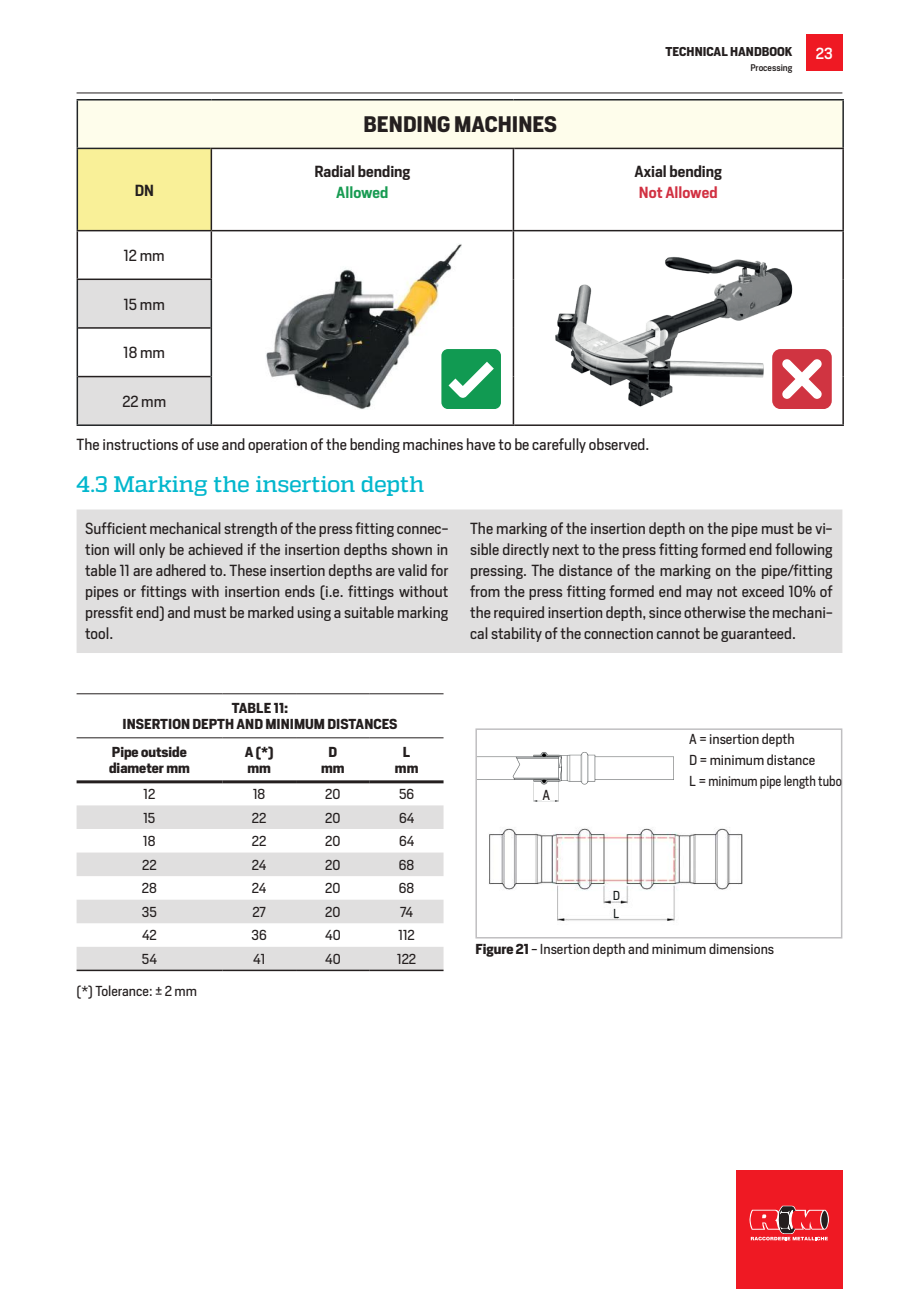
<style>
.page{position:relative;width:919px;height:1289px;background:#fff}
.page>*{position:absolute;margin:0;border:0;box-sizing:border-box;transform-origin:0 0}
.t1{font:500 22.5px "Quadon";letter-spacing:-.01em;color:#02b7cd}
.t2{font:700 21px "Heron Sans";color:#241f1f}
.t3{font:15px/21px "Heron Sans";color:#241f1f;text-align:justify}
.t4{font:600 15px "Heron Sans";color:#241f1f}
.t5{font:600 15px "Heron Sans";color:#d13142}
.t6{font:600 15px "Heron Sans";color:#189b52}
.t7{font:500 15px "Heron Sans";color:#fff}
.t8{font:13.5px/21px "Heron Sans";color:#241f1f}
.t9{font:700 13.5px/16.2px "Heron Sans";color:#241f1f;text-align:center}
.t10{font:12.15px "Heron Sans";color:#191e1e}
.t11{font:700 12px "Heron Sans";color:#241f1f}
.t12{font:500 9px "Heron Sans";color:#241f1f}
.s1{font-weight:700}
</style>
<div class="page">
<hr style="left:77px;top:93px;width:765px;height:1px;background:#241f1f">
<div style="left:736px;top:1169px;width:106px;height:119px;background:#ef1923"></div>
<svg style="left:749px;top:1205px;width:79px;height:35px"></svg>
<div style="left:806px;top:35px;width:36px;height:36px;background:#ef1923"></div>
<div style="left:77px;top:509px;width:765px;height:144px;background:#e0dfdf"></div>
<svg style="left:77px;top:805px;width:366px;height:164px;fill:#e0dfdf"></svg>
<hr style="left:77px;top:969px;width:145px;height:2px;background:#241f1f">
<hr style="left:222px;top:969px;width:74px;height:2px;background:#241f1f">
<hr style="left:296px;top:969px;width:74px;height:2px;background:#241f1f">
<hr style="left:370px;top:969px;width:73px;height:2px;background:#241f1f">
<hr style="left:77px;top:693px;width:145px;height:1px;background:#241f1f">
<hr style="left:222px;top:693px;width:74px;height:1px;background:#241f1f">
<hr style="left:296px;top:693px;width:74px;height:1px;background:#241f1f">
<hr style="left:370px;top:693px;width:73px;height:1px;background:#241f1f">
<hr style="left:77px;top:737px;width:145px;height:1px;background:#241f1f">
<hr style="left:222px;top:737px;width:74px;height:1px;background:#241f1f">
<hr style="left:296px;top:737px;width:74px;height:1px;background:#241f1f">
<hr style="left:370px;top:737px;width:73px;height:1px;background:#241f1f">
<hr style="left:77px;top:780px;width:145px;height:3px;background:#241f1f">
<hr style="left:222px;top:780px;width:74px;height:3px;background:#241f1f">
<hr style="left:296px;top:780px;width:74px;height:3px;background:#241f1f">
<hr style="left:370px;top:780px;width:73px;height:3px;background:#241f1f">
<img style="left:478px;top:752px;width:196px;height:50px">
<div style="left:475px;top:728px;width:367px;height:210px;border:2px solid #c0bfc1"></div>
<img style="left:489px;top:828px;width:254px;height:93px">
<div style="left:612px;top:892px;width:8px;height:9px;background:#fff"></div>
<div style="left:612px;top:909px;width:8px;height:9px;background:#fff"></div>
<div style="left:77px;top:100px;width:766px;height:48px;background:#fefdeb"></div>
<div style="left:77px;top:148px;width:134px;height:83px;background:#f9f098"></div>
<svg style="left:212px;top:149px;width:630px;height:81px"></svg>
<svg style="left:78px;top:280px;width:132px;height:144px"></svg>
<hr style="left:514px;top:148px;width:329px;height:1px;background:#241f1f">
<hr style="left:842px;top:149px;width:1px;height:81px;background:#241f1f">
<hr style="left:77px;top:99px;width:134px;height:1px;background:#212426">
<hr style="left:77px;top:100px;width:1px;height:48px;background:#212426">
<hr style="left:211px;top:99px;width:302px;height:1px;background:#212426">
<hr style="left:513px;top:99px;width:330px;height:1px;background:#212426">
<hr style="left:842px;top:100px;width:1px;height:48px;background:#212426">
<hr style="left:77px;top:376px;width:1px;height:48px;background:#212426">
<hr style="left:77px;top:424px;width:135px;height:2px;background:#212426">
<hr style="left:77px;top:148px;width:133px;height:1px;background:#212426">
<hr style="left:77px;top:149px;width:1px;height:81px;background:#212426">
<hr style="left:77px;top:230px;width:134px;height:1px;background:#241f1f">
<hr style="left:77px;top:231px;width:1px;height:47px;background:#241f1f">
<hr style="left:77px;top:278px;width:135px;height:2px;background:#241f1f">
<hr style="left:77px;top:280px;width:1px;height:48px;background:#212426">
<hr style="left:78px;top:327px;width:132px;height:2px;background:#241f1f">
<hr style="left:78px;top:376px;width:132px;height:1px;background:#241f1f">
<hr style="left:77px;top:328px;width:1px;height:48px;background:#212426">
<hr style="left:210px;top:148px;width:304px;height:1px;background:#241f1f">
<hr style="left:210px;top:149px;width:2px;height:81px;background:#241f1f">
<hr style="left:512px;top:149px;width:2px;height:81px;background:#241f1f">
<hr style="left:211px;top:230px;width:301px;height:1px;background:#241f1f">
<hr style="left:512px;top:230px;width:331px;height:1px;background:#241f1f">
<hr style="left:842px;top:231px;width:1px;height:48px;background:#241f1f">
<hr style="left:842px;top:279px;width:1px;height:49px;background:#241f1f">
<hr style="left:842px;top:328px;width:1px;height:48px;background:#241f1f">
<hr style="left:842px;top:376px;width:1px;height:48px;background:#241f1f">
<hr style="left:514px;top:424px;width:329px;height:2px;background:#241f1f">
<hr style="left:210px;top:231px;width:2px;height:47px;background:#241f1f">
<hr style="left:210px;top:280px;width:2px;height:48px;background:#212426">
<hr style="left:210px;top:328px;width:2px;height:48px;background:#212426">
<hr style="left:210px;top:376px;width:2px;height:48px;background:#212426">
<hr style="left:512px;top:231px;width:2px;height:48px;background:#241f1f">
<hr style="left:512px;top:279px;width:2px;height:49px;background:#241f1f">
<hr style="left:512px;top:328px;width:2px;height:48px;background:#241f1f">
<hr style="left:512px;top:376px;width:2px;height:48px;background:#241f1f">
<hr style="left:212px;top:424px;width:302px;height:2px;background:#241f1f">
<img style="left:266px;top:244px;width:195px;height:165px">
<img style="left:555px;top:256px;width:244px;height:153px">
<div style="left:441px;top:349px;width:60px;height:59px;background:#119a52;border-radius:7px"></div>
<svg style="left:448px;top:362px;width:46px;height:36px"></svg>
<div style="left:772px;top:349px;width:59px;height:59px;background:#d03441;border-radius:8px"></div>
<svg style="left:782px;top:359px;width:40px;height:40px"></svg>
<div style="left:542px;top:790px;width:8px;height:10px;background:#fff"></div>
<p class="t4" style="left:135px;top:180px;width:21px">DN</p>
<h2 class="t2" style="left:363px;top:111px;width:195px">BENDING MACHINES</h2>
<p class="t4" style="left:314px;top:162px;width:97px">Radial bending</p>
<p class="t6" style="left:336px;top:183px;width:54px">Allowed</p>
<p class="t11" style="left:665px;top:44px;width:128px">TECHNICAL HANDBOOK</p>
<p class="t7" style="left:815px;top:43px;width:18px">23</p>
<p class="t12" style="left:750px;top:62px;width:44px">Processing</p>
<p class="t4" style="left:634px;top:162px;width:89px">Axial bending</p>
<p class="t5" style="left:639px;top:183px;width:80px">Not Allowed</p>
<p class="t3" style="left:124px;top:245px;width:42px">12 mm</p>
<p class="t3" style="left:124px;top:293px;width:43px">15 mm</p>
<p class="t3" style="left:124px;top:342px;width:43px">18 mm</p>
<p class="t3" style="left:122px;top:390px;width:45px">22 mm</p>
<p class="t3" style="left:77px;top:434px;width:574px">The instructions of use and operation of the bending machines have to be carefully observed.</p>
<h1 class="t1" style="left:77px;top:471px;width:349px">4.3 Marking the insertion depth</h1>
<p class="t3" style="left:85px;top:518px;width:365px">Sufficient mechanical strength of the press fitting connec&shy;tion will only be achieved if the insertion depths shown in table 11 are adhered to. These insertion depths are valid for pipes or fittings with insertion ends (i.e. fittings without pressfit end) and must be marked using a suitable marking tool.</p>
<p class="t3" style="left:470px;top:518px;width:364px">The marking of the insertion depth on the pipe must be vi&shy;sible directly next to the press fitting formed end following pressing. The distance of the marking on the pipe/fitting from the press fitting formed end may not exceed 10% of the required insertion depth, since otherwise the mechani&shy;cal stability of the connection cannot be guaranteed.</p>
<p class="t9" style="left:123px;top:700px;width:276px">TABLE 11:<br>INSERTION DEPTH AND MINIMUM DISTANCES</p>
<p class="t9" style="left:109px;top:744px;width:82px;text-align:left">Pipe outside diameter mm</p>
<p class="t9" style="left:245px;top:744px;width:30px;text-align:left">A (*) mm</p>
<p class="t9" style="left:321px;top:744px;width:25px">D mm</p>
<p class="t9" style="left:395px;top:744px;width:25px">L mm</p>
<p class="t8" style="left:143px;top:783px;width:13px">12</p>
<p class="t8" style="left:253px;top:783px;width:14px">18</p>
<p class="t8" style="left:325px;top:783px;width:17px">20</p>
<p class="t8" style="left:399px;top:783px;width:17px">56</p>
<p class="t8" style="left:143px;top:807px;width:14px">15</p>
<p class="t8" style="left:252px;top:807px;width:16px">22</p>
<p class="t8" style="left:325px;top:807px;width:17px">20</p>
<p class="t8" style="left:399px;top:807px;width:17px">64</p>
<p class="t8" style="left:143px;top:830px;width:14px">18</p>
<p class="t8" style="left:252px;top:830px;width:16px">22</p>
<p class="t8" style="left:325px;top:830px;width:17px">20</p>
<p class="t8" style="left:399px;top:830px;width:17px">64</p>
<p class="t8" style="left:142px;top:854px;width:16px">22</p>
<p class="t8" style="left:252px;top:854px;width:16px">24</p>
<p class="t8" style="left:325px;top:854px;width:17px">20</p>
<p class="t8" style="left:399px;top:854px;width:17px">68</p>
<p class="t8" style="left:142px;top:877px;width:16px">28</p>
<p class="t8" style="left:252px;top:877px;width:16px">24</p>
<p class="t8" style="left:325px;top:877px;width:17px">20</p>
<p class="t8" style="left:399px;top:877px;width:17px">68</p>
<p class="t8" style="left:142px;top:901px;width:17px">35</p>
<p class="t8" style="left:252px;top:901px;width:15px">27</p>
<p class="t8" style="left:325px;top:901px;width:17px">20</p>
<p class="t8" style="left:400px;top:901px;width:15px">74</p>
<p class="t8" style="left:142px;top:924px;width:16px">42</p>
<p class="t8" style="left:251px;top:924px;width:17px">36</p>
<p class="t8" style="left:325px;top:924px;width:17px">40</p>
<p class="t8" style="left:398px;top:924px;width:18px">112</p>
<p class="t8" style="left:142px;top:948px;width:17px">54</p>
<p class="t8" style="left:253px;top:948px;width:14px">41</p>
<p class="t8" style="left:325px;top:948px;width:17px">40</p>
<p class="t8" style="left:397px;top:948px;width:20px">122</p>
<p class="t8" style="left:77px;top:980px;width:122px">(*) Tolerance: ± 2 mm</p>
<p class="t8" style="left:542px;top:784px;width:9px">A</p>
<p class="t10" style="left:612px;top:888px;width:9px">D</p>
<p class="t10" style="left:613px;top:905px;width:8px">L</p>
<p class="t8" style="left:689px;top:728px;width:154px">A = insertion depth<br>D = minimum distance<br>L = minimum pipe length tubo</p>
<p class="t8" style="left:475px;top:938px;width:300px"><span class="s1">Figure 21</span> - Insertion depth and minimum dimensions</p>
</div>
